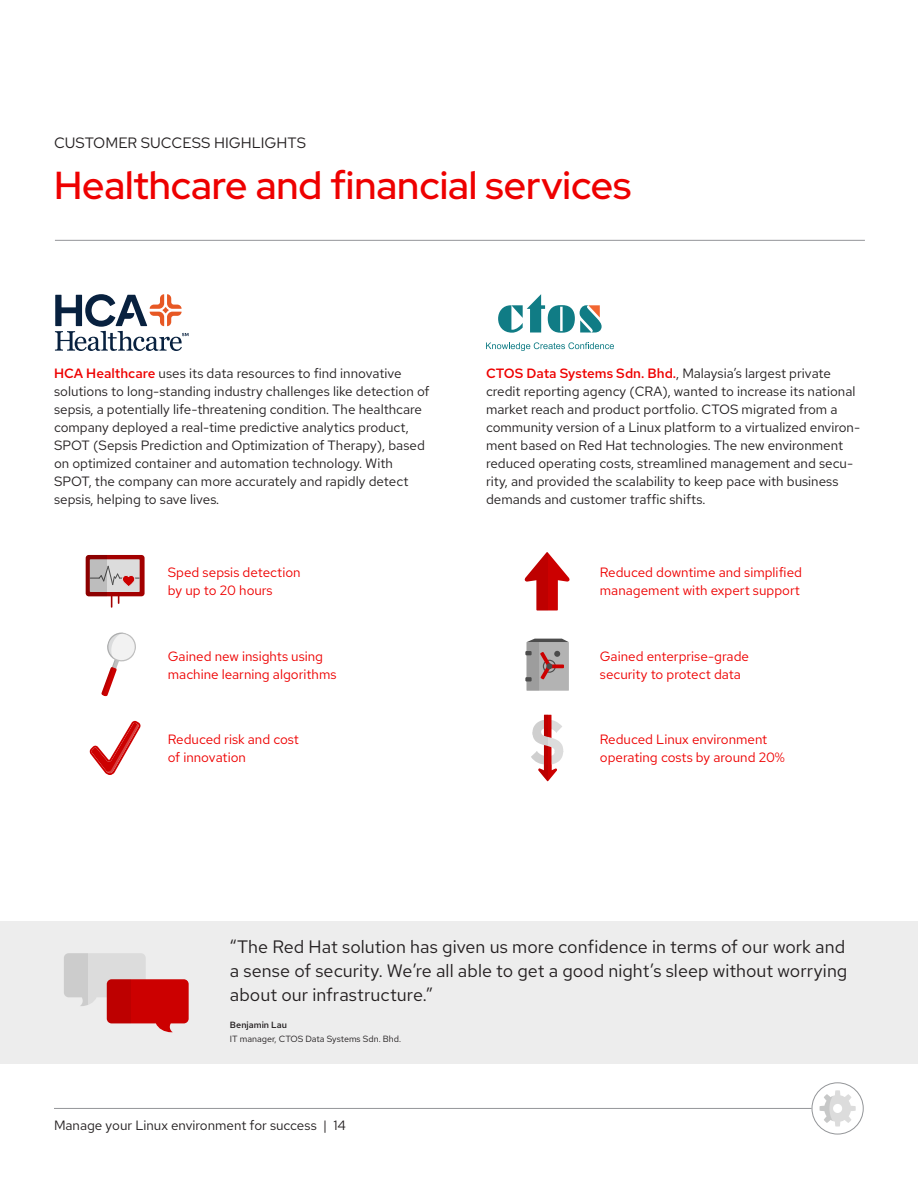
<style>
.page{position:relative;width:918px;height:1188px;background:#fff}
.page>*{position:absolute;margin:0;border:0;box-sizing:border-box;transform-origin:0 0}
.t1{font:700 62.4px "Interstate";color:#dcdcdc;scale:.95 1}
.t2{font:500 39px "Red Hat Display";color:#e00}
.t3{font:18px/24px "Red Hat Text";color:#231f20;text-align:justify}
.t4{font:15px "Red Hat Text";color:#231f20}
.t5{font:13.5px/18px "Red Hat Text";color:#231f20}
.t6{font:13.5px/18px "Red Hat Text";color:#e00}
.t7{font:9px "Red Hat Text";color:#231f20}
.t8{font:500 9px "Red Hat Text";color:#231f20}
.s1{font-weight:500;color:#e00}
</style>
<div class="page">
<hr style="left:54px;top:1108px;width:758px;height:1px;background:#939598">
<div style="left:812px;top:1082px;width:52px;height:52px;border:1px solid #939598;border-radius:50%"></div>
<svg style="left:820px;top:1090px;width:36px;height:37px"></svg>
<div style="left:833px;top:1104px;width:9px;height:9px;background:#fff;border-radius:50%"></div>
<hr style="left:55px;top:240px;width:810px;height:1px;background:#939598">
<div style="left:0;top:922px;width:918px;height:142px;background:#ededed"></div>
<svg style="left:486px;top:342px;width:128px;height:9px"></svg>
<svg style="left:498px;top:294px;width:104px;height:39px"></svg>
<svg style="left:55px;top:294px;width:134px;height:57px"></svg>
<svg style="left:90px;top:721px;width:51px;height:54px"></svg>
<svg style="left:101px;top:632px;width:35px;height:64px"></svg>
<svg style="left:86px;top:555px;width:59px;height:53px"></svg>
<svg style="left:538px;top:715px;width:19px;height:66px"></svg>
<div style="left:527px;top:642px;width:42px;height:49px;background:#b3b3b3"></div>
<div style="left:527px;top:642px;width:12px;height:49px;background:#9d9d9d"></div>
<svg style="left:527px;top:639px;width:42px;height:3px"></svg>
<svg style="left:525px;top:651px;width:7px;height:4px"></svg>
<svg style="left:525px;top:677px;width:7px;height:4px"></svg>
<hr style="left:549px;top:665px;width:15px;height:3px;background:#c00">
<svg style="left:540px;top:651px;width:20px;height:28px"></svg>
<svg style="left:525px;top:552px;width:45px;height:58px"></svg>
<svg style="left:64px;top:953px;width:125px;height:79px"></svg>
<p class="t4" style="left:54px;top:133px;width:254px">CUSTOMER SUCCESS HIGHLIGHTS</p>
<h1 class="t2" style="left:54px;top:160px;width:579px">Healthcare and financial services</h1>
<p class="t5" style="left:54px;top:364px;width:377px"><span class="s1">HCA Healthcare</span> uses its data resources to find innovative solutions to long-standing industry challenges like detection of sepsis, a potentially life-threatening condition. The healthcare company deployed a real-time predictive analytics product, SPOT (Sepsis Prediction and Optimization of Therapy), based on optimized container and automation technology. With SPOT, the company can more accurately and rapidly detect sepsis, helping to save lives.</p>
<p class="t5" style="left:486px;top:364px;width:376px"><span class="s1">CTOS Data Systems Sdn. Bhd.</span>, Malaysia’s largest private credit reporting agency (CRA), wanted to increase its national market reach and product portfolio. CTOS migrated from a community version of a Linux platform to a virtualized environ&shy;ment based on Red Hat technologies. The new environment reduced operating costs, streamlined management and secu&shy;rity, and provided the scalability to keep pace with business demands and customer traffic shifts.</p>
<p class="t6" style="left:168px;top:563px;width:134px">Sped sepsis detection by up to 20 hours</p>
<p class="t6" style="left:600px;top:563px;width:204px">Reduced downtime and simplified management with expert support</p>
<p class="t6" style="left:168px;top:647px;width:170px">Gained new insights using machine learning algorithms</p>
<p class="t6" style="left:600px;top:647px;width:151px">Gained enterprise-grade security to protect data</p>
<p class="t6" style="left:168px;top:730px;width:133px">Reduced risk and cost of innovation</p>
<h1 class="t1" style="left:528px;top:707px;width:43px">S</h1>
<p class="t6" style="left:600px;top:730px;width:187px">Reduced Linux environment operating costs by around 20%</p>
<h4 class="t3" style="left:230px;top:935px;width:619px">“The Red Hat solution has given us more confidence in terms of our work and a sense of security. We’re all able to get a good night’s sleep without worrying about our infrastructure.”</h4>
<p class="t8" style="left:230px;top:1019px;width:59px">Benjamin Lau</p>
<p class="t7" style="left:230px;top:1033px;width:173px">IT manager, CTOS Data Systems Sdn. Bhd.</p>
<p class="t5" style="left:54px;top:1116px;width:293px">Manage your Linux environment for success | 14</p>
</div>
